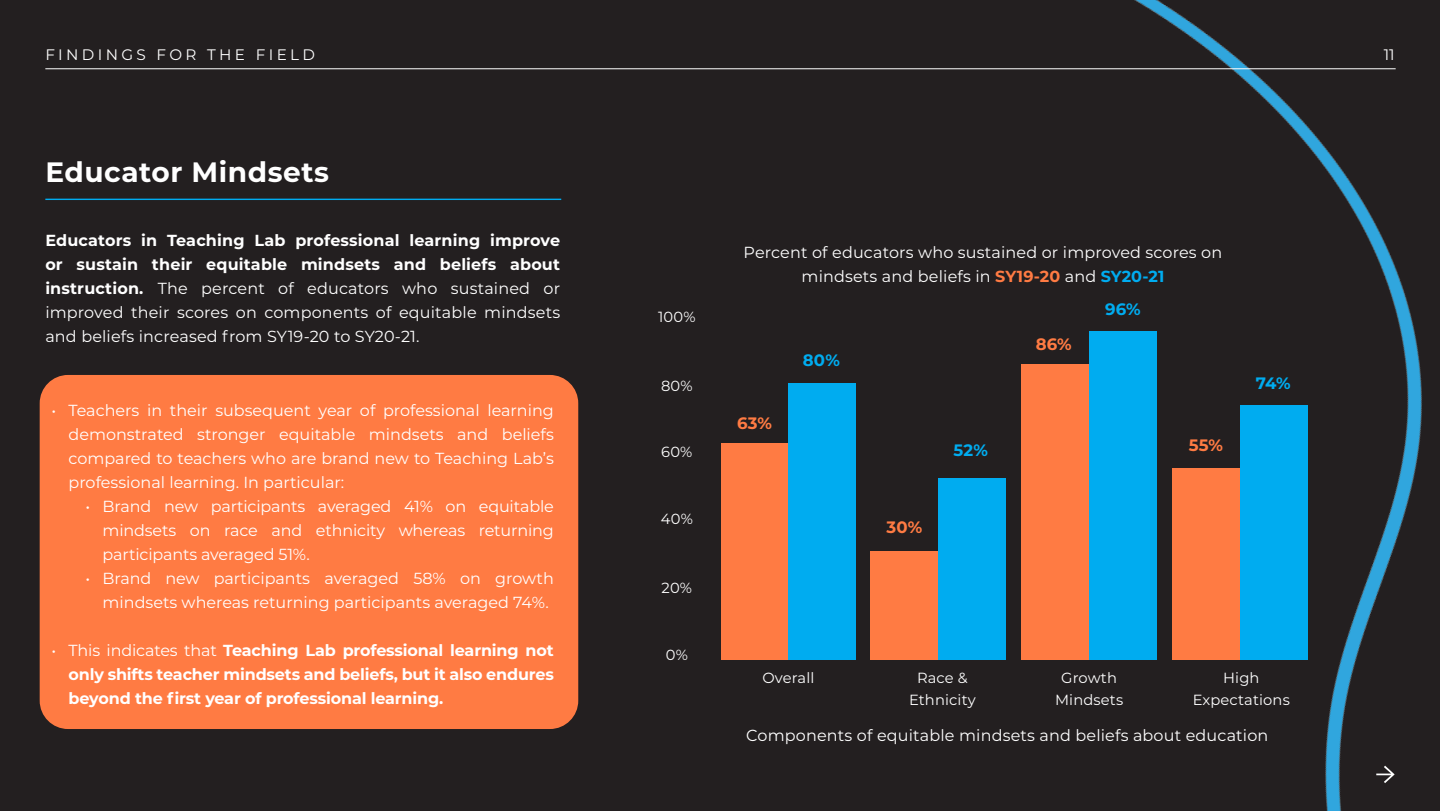
<style>
.page{position:relative;width:1440px;height:811px;background:#231f20}
.page>*{position:absolute;margin:0;border:0;box-sizing:border-box;transform-origin:0 0}
.t1{font:700 28px "Montserrat";letter-spacing:.02em;color:#fff}
.t2{font:700 16.6px "Montserrat";letter-spacing:.01em;color:#ff7b43}
.t3{font:700 16.6px "Montserrat";letter-spacing:.01em;color:#00acf0}
.t4{font:16px/24px "Montserrat";color:#fff;text-align:justify}
.t5{font:700 16px/24px "Montserrat";letter-spacing:-.01em;color:#fff;text-align:justify}
.t6{font:15.2px "Montserrat";letter-spacing:.22em;color:#fff}
.t7{font:14.6px/22px "Montserrat";letter-spacing:.01em;color:#fff;text-align:center}
.s1{font-weight:700}
.s2{font-weight:400}
.s3{font-weight:700;color:#ff7b43}
.s4{font-weight:700;color:#00acf0}
</style>
<div class="page">
<hr style="left:45px;top:199px;width:516px;height:1px;background:#00acf0">
<div style="left:721px;top:443px;width:67px;height:216px;background:#ff7b43"></div>
<div style="left:40px;top:375px;width:538px;height:354px;background:#ff7b43;border-radius:28px"></div>
<img style="left:727px;top:0;width:695px;height:811px">
<svg style="left:1376px;top:765px;width:19px;height:18px"></svg>
<hr style="left:45px;top:68px;width:1351px;height:1px;background:#fff">
<p class="t6" style="left:45px;top:44px;width:271px">FINDINGS FOR THE FIELD</p>
<p class="t1" style="left:45px;top:151px;width:285px">Educator Mindsets</p>
<p class="t4" style="left:45px;top:227px;width:516px"><span class="s1">Educators in Teaching Lab professional learning improve or sustain their equitable mindsets and beliefs about instruction.</span> The percent of educators who sustained or improved their scores on components of equitable mindsets and beliefs increased from SY19-20 to SY20-21.</p>
<p class="t4" style="left:69px;top:397px;width:487px;text-indent:-17px">• Teachers in their subsequent year of professional learning demonstrated stronger equitable mindsets and beliefs compared to teachers who are brand new to Teaching Lab’s professional learning. In particular:</p>
<p class="t4" style="left:103px;top:493px;width:453px;text-indent:-17px">• Brand new participants averaged 41% on equitable mindsets on race and ethnicity whereas returning participants averaged 51%.</p>
<p class="t4" style="left:103px;top:565px;width:453px;text-indent:-17px">• Brand new participants averaged 58% on growth mindsets whereas returning participants averaged 74%.</p>
<p class="t5" style="left:69px;top:637px;width:487px;text-indent:-17px"><span class="s2">• This indicates that</span> Teaching Lab professional learning not only shifts teacher mindsets and beliefs, but it also endures beyond the first year of professional learning.</p>
<p class="t7" style="left:658px;top:305px;width:39px">100%</p>
<p class="t7" style="left:661px;top:374px;width:33px">80%</p>
<p class="t7" style="left:661px;top:440px;width:33px">60%</p>
<p class="t7" style="left:661px;top:507px;width:33px">40%</p>
<p class="t7" style="left:662px;top:576px;width:32px">20%</p>
<p class="t7" style="left:666px;top:643px;width:24px">0%</p>
<p class="t4" style="left:744px;top:240px;width:480px;text-align:center">Percent of educators who sustained or improved scores on mindsets and beliefs in <span class="s3">SY19-20</span> and <span class="s4">SY20-21</span></p>
<p class="t2" style="left:737px;top:411px;width:36px">63%</p>
<p class="t3" style="left:803px;top:348px;width:38px">80%</p>
<p class="t2" style="left:887px;top:515px;width:37px">30%</p>
<p class="t3" style="left:954px;top:438px;width:36px">52%</p>
<p class="t2" style="left:1036px;top:332px;width:37px">86%</p>
<p class="t3" style="left:1105px;top:297px;width:37px">96%</p>
<p class="t2" style="left:1189px;top:433px;width:36px">55%</p>
<p class="t3" style="left:1256px;top:371px;width:36px">74%</p>
<p class="t7" style="left:762px;top:666px;width:54px">Overall</p>
<p class="t7" style="left:909px;top:666px;width:68px">Race &amp;<br>Ethnicity</p>
<p class="t7" style="left:1055px;top:666px;width:70px">Growth<br>Mindsets</p>
<p class="t7" style="left:1193px;top:666px;width:99px">High<br>Expectations</p>
<p class="t4" style="left:746px;top:723px;width:524px">Components of equitable mindsets and beliefs about education</p>
<p class="t6" style="left:1384px;top:44px;width:12px">11</p>
</div>
